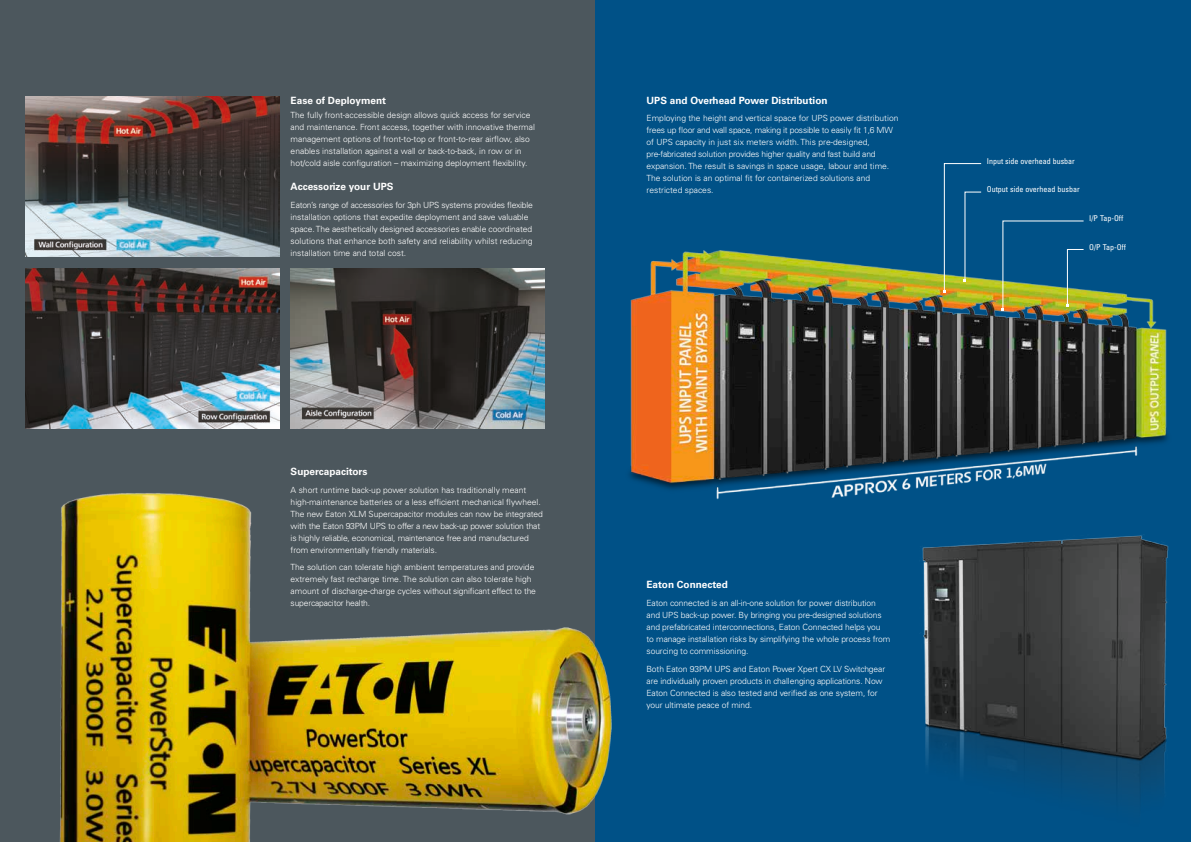
<style>
.page{position:relative;width:1191px;height:842px;background:#fff}
.page>*{position:absolute;margin:0;border:0;box-sizing:border-box;transform-origin:0 0}
.t1{font:700 10px "Univers LT Std";color:#fff}
.t2{font:300 8.5px/12px "Univers LT Std";letter-spacing:-.01em;color:#fff}
.t3{font:condensed 8px "Univers LT Std";color:#fff}
</style>
<div class="page">
<div style="left:0;top:0;width:595px;height:842px;background:#4c575d"></div>
<div style="left:595px;top:0;width:596px;height:842px;background:#005187"></div>
<img style="left:922px;top:535px;width:247px;height:265px">
<img style="left:26px;top:96px;width:253px;height:161px">
<img style="left:26px;top:268px;width:253px;height:161px">
<img style="left:291px;top:268px;width:253px;height:161px">
<img style="left:629px;top:250px;width:539px;height:250px">
<img style="left:1001px;top:220px;width:83px;height:90px">
<svg style="left:943px;top:163px;width:38px;height:130px"></svg>
<img style="left:59px;top:493px;width:553px;height:349px">
<p class="t1" style="left:291px;top:94px;width:97px">Ease of Deployment</p>
<p class="t2" style="left:291px;top:109px;width:246px">The fully front-accessible design allows quick access for service and maintenance. Front access, together with innovative thermal management options of front-to-top or front-to-rear airflow, also enables installation against a wall or back-to-back, in row or in hot/cold aisle configuration – maximizing deployment flexibility.</p>
<p class="t1" style="left:291px;top:181px;width:104px">Accessorize your UPS</p>
<p class="t2" style="left:291px;top:199px;width:244px">Eaton’s range of accessories for 3ph UPS systems provides flexible installation options that expedite deployment and save valuable space. The aesthetically designed accessories enable coordinated solutions that enhance both safety and reliability whilst reducing installation time and total cost.</p>
<p class="t1" style="left:291px;top:465px;width:78px">Supercapacitors</p>
<p class="t2" style="left:291px;top:483px;width:254px">A short runtime back-up power solution has traditionally meant high-maintenance batteries or a less efficient mechanical flywheel.<br>The new Eaton XLM Supercapacitor modules can now be integrated with the Eaton 93PM UPS to offer a new back-up power solution that is highly reliable, economical, maintenance free and manufactured from environmentally friendly materials.</p>
<p class="t2" style="left:291px;top:561px;width:247px">The solution can tolerate high ambient temperatures and provide extremely fast recharge time. The solution can also tolerate high amount of discharge-charge cycles without significant effect to the supercapacitor health.</p>
<p class="t1" style="left:646px;top:94px;width:183px">UPS and Overhead Power Distribution</p>
<p class="t2" style="left:646px;top:112px;width:253px">Employing the height and vertical space for UPS power distribution frees up floor and wall space, making it possible to easily fit 1,6 MW of UPS capacity in just six meters width. This pre-designed, pre-fabricated solution provides higher quality and fast build and expansion. The result is savings in space usage, labour and time.<br>The solution is an optimal fit for containerized solutions and restricted spaces.</p>
<p class="t3" style="left:986px;top:156px;width:90px">Input side overhead busbar</p>
<p class="t3" style="left:986px;top:185px;width:94px">Output side overhead busbar</p>
<p class="t3" style="left:1089px;top:213px;width:36px">I/P Tap-Off</p>
<p class="t3" style="left:1089px;top:242px;width:38px">O/P Tap-Off</p>
<p class="t1" style="left:646px;top:579px;width:83px">Eaton Connected</p>
<p class="t2" style="left:646px;top:597px;width:245px">Eaton connected is an all-in-one solution for power distribution and UPS back-up power. By bringing you pre-designed solutions and prefabricated interconnections, Eaton Connected helps you<br>to manage installation risks by simplifying the whole process from sourcing to commissioning.</p>
<p class="t2" style="left:646px;top:663px;width:240px">Both Eaton 93PM UPS and Eaton Power Xpert CX LV Switchgear are individually proven products in challenging applications. Now Eaton Connected is also tested and verified as one system, for your ultimate peace of mind.</p>
</div>
